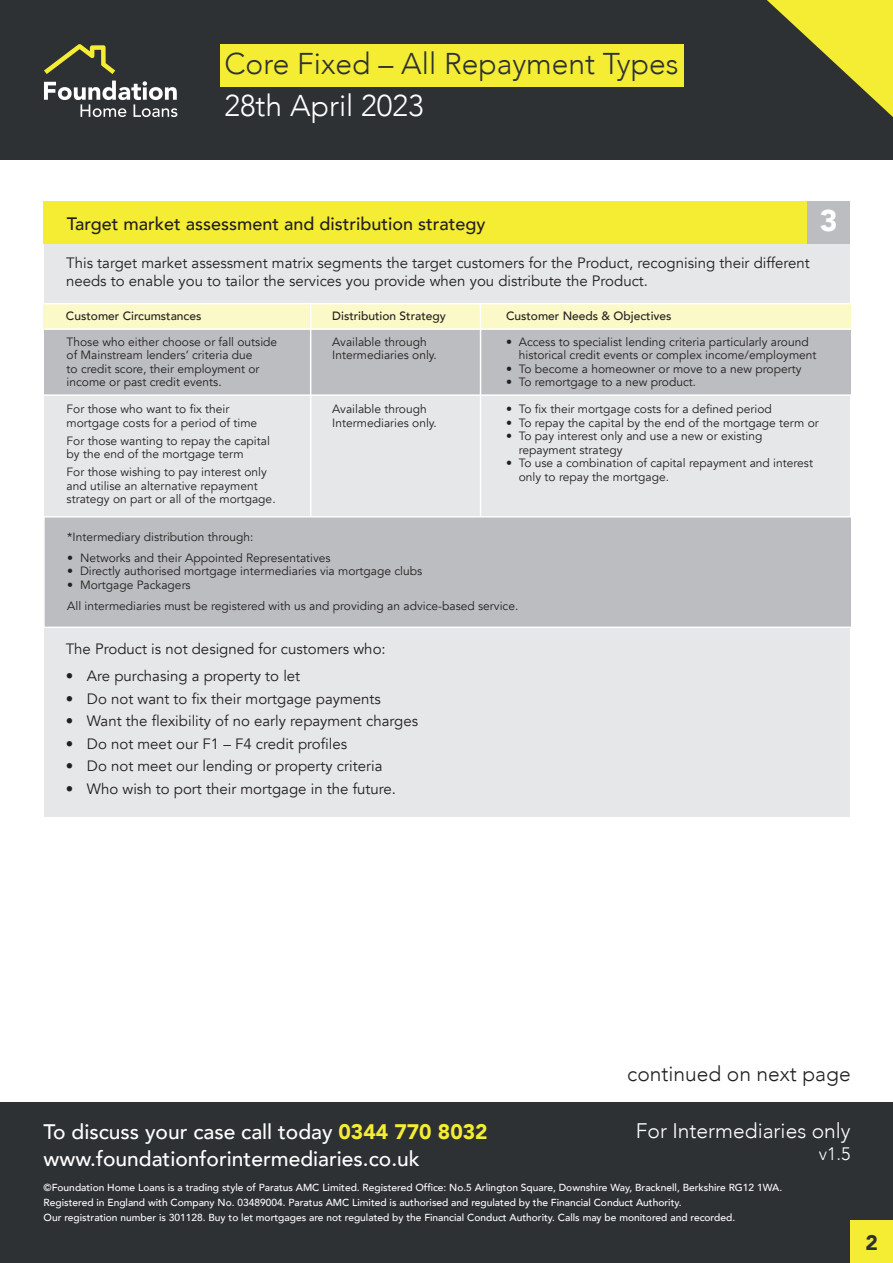
<style>
.page{position:relative;width:893px;height:1263px;background:#fff}
.page>*{position:absolute;margin:0;border:0;box-sizing:border-box;transform-origin:0 0}
.t1{font:300 30px "Avenir";color:#2e3134}
.t2{font:300 30px "Avenir";color:#fff}
.t3{font:900 30px "Avenir";color:#fff}
.t4{font:500 21px "Avenir";color:#fff}
.t5{font:300 21px "Avenir";color:#fff}
.t6{font:300 21px "Avenir";color:#231f20}
.t7{font:900 21px "Avenir";color:#2e3134}
.t8{font:500 18px "Avenir";color:#231f20}
.t9{font:300 18px "Avenir";color:#fff}
.t10{font:15px/18px "Avenir";color:#231f20}
.t11{font:12px/13.5px "Avenir";color:#231f20}
.t12{font:500 12px "Avenir";color:#231f20}
.t13{font:500 10.2px/15px "Avenir";color:#fff}
.s1{font-weight:900;color:#f4ed33}
</style>
<div class="page">
<div style="left:44px;top:201px;width:806px;height:616px;background:#e6e7e9"></div>
<div style="left:44px;top:327px;width:807px;height:68px;background:#bcbdc0"></div>
<div style="left:44px;top:303px;width:807px;height:25px;background:#fbf9c8"></div>
<div style="left:0;top:1102px;width:893px;height:161px;background:#2e3134"></div>
<div style="left:850px;top:1220px;width:43px;height:43px;background:#f4ed33"></div>
<div style="left:43px;top:201px;width:807px;height:43px;background:#f4ed33"></div>
<div style="left:807px;top:201px;width:43px;height:43px;background:#bcbdc0"></div>
<hr style="left:310px;top:303px;width:1px;height:213px;background:#fff">
<hr style="left:43px;top:303px;width:819px;height:1px;background:#fff">
<hr style="left:44px;top:328px;width:819px;height:2px;background:#fff">
<hr style="left:43px;top:394px;width:819px;height:2px;background:#fff">
<hr style="left:480px;top:304px;width:1px;height:212px;background:#fff">
<div style="left:0;top:0;width:893px;height:160px;background:#2e3134"></div>
<svg style="left:44px;top:81px;width:133px;height:36px"></svg>
<svg style="left:44px;top:44px;width:71px;height:30px"></svg>
<div style="left:220px;top:44px;width:463px;height:43px;background:#f4ed33"></div>
<svg style="left:767px;top:0;width:126px;height:117px"></svg>
<div style="left:46px;top:517px;width:805px;height:110px;background:#bcbdc0"></div>
<hr style="left:43px;top:627px;width:818px;height:1px;background:#fff">
<hr style="left:41px;top:516px;width:823px;height:1px;background:#fff">
<p class="t1" style="left:224px;top:45px;width:456px">Core Fixed – All Repayment Types</p>
<p class="t2" style="left:224px;top:87px;width:201px">28th April 2023</p>
<p class="t8" style="left:67px;top:208px;width:420px">Target market assessment and distribution strategy</p>
<p class="t10" style="left:66px;top:254px;width:745px">This target market assessment matrix segments the target customers for the Product, recognising their different needs to enable you to tailor the services you provide when you distribute the Product.</p>
<p class="t12" style="left:66px;top:305px;width:137px">Customer Circumstances</p>
<p class="t12" style="left:332px;top:305px;width:115px">Distribution Strategy</p>
<p class="t12" style="left:506px;top:305px;width:167px">Customer Needs &amp; Objectives</p>
<p class="t3" style="left:820px;top:195px;width:19px">3</p>
<p class="t11" style="left:67px;top:335px;width:212px">Those who either choose or fall outside of Mainstream lenders’ criteria due<br>to credit score, their employment or income or past credit events.</p>
<p class="t11" style="left:67px;top:402px;width:192px">For those who want to fix their mortgage costs for a period of time</p>
<p class="t11" style="left:67px;top:434px;width:205px">For those wanting to repay the capital by the end of the mortgage term</p>
<p class="t11" style="left:67px;top:465px;width:211px">For those wishing to pay interest only and utilise an alternative repayment strategy on part or all of the mortgage.</p>
<p class="t11" style="left:332px;top:335px;width:96px">Available through</p>
<p class="t11" style="left:332px;top:348px;width:106px">Intermediaries only.</p>
<p class="t11" style="left:332px;top:402px;width:96px">Available through</p>
<p class="t11" style="left:332px;top:416px;width:106px">Intermediaries only.</p>
<p class="t11" style="left:519px;top:335px;width:299px;text-indent:-13px">• Access to specialist lending criteria particularly around historical credit events or complex income/employment</p>
<p class="t11" style="left:506px;top:362px;width:297px">• To become a homeowner or move to a new property</p>
<p class="t11" style="left:506px;top:375px;width:192px">• To remortgage to a new product.</p>
<p class="t11" style="left:506px;top:402px;width:267px">• To fix their mortgage costs for a defined period</p>
<p class="t11" style="left:506px;top:416px;width:314px">• To repay the capital by the end of the mortgage term or</p>
<p class="t11" style="left:506px;top:429px;width:258px">• To pay interest only and use a new or existing</p>
<p class="t11" style="left:519px;top:443px;width:105px">repayment strategy</p>
<p class="t11" style="left:506px;top:456px;width:308px">• To use a combination of capital repayment and interest</p>
<p class="t11" style="left:519px;top:470px;width:152px">only to repay the mortgage.</p>
<p class="t11" style="left:67px;top:530px;width:188px">*Intermediary distribution through:</p>
<p class="t11" style="left:67px;top:551px;width:265px">• Networks and their Appointed Representatives</p>
<p class="t11" style="left:67px;top:564px;width:356px">• Directly authorised mortgage intermediaries via mortgage clubs</p>
<p class="t11" style="left:67px;top:578px;width:125px">• Mortgage Packagers</p>
<p class="t11" style="left:67px;top:599px;width:453px">All intermediaries must be registered with us and providing an advice-based service.</p>
<p class="t10" style="left:66px;top:640px;width:321px">The Product is not designed for customers who:</p>
<p class="t10" style="left:66px;top:667px;width:236px">• Are purchasing a property to let</p>
<p class="t10" style="left:66px;top:690px;width:317px">• Do not want to fix their mortgage payments</p>
<p class="t10" style="left:66px;top:712px;width:354px">• Want the flexibility of no early repayment charges</p>
<p class="t10" style="left:66px;top:735px;width:283px">• Do not meet our F1 – F4 credit profiles</p>
<p class="t10" style="left:66px;top:757px;width:318px">• Do not meet our lending or property criteria</p>
<p class="t10" style="left:66px;top:780px;width:332px">• Who wish to port their mortgage in the future.</p>
<p class="t6" style="left:627px;top:1061px;width:225px">continued on next page</p>
<p class="t5" style="left:636px;top:1118px;width:216px">For Intermediaries only</p>
<p class="t9" style="left:819px;top:1143px;width:33px">v1.5</p>
<p class="t4" style="left:44px;top:1113px;width:446px">To discuss your case call today <span class="s1">0344 770 8032</span></p>
<p class="t4" style="left:44px;top:1140px;width:378px">www.foundationforintermediaries.co.uk</p>
<p class="t13" style="left:44px;top:1179px;width:740px">©Foundation Home Loans is a trading style of Paratus AMC Limited. Registered Office: No.5 Arlington Square, Downshire Way, Bracknell, Berkshire RG12 1WA.<br>Registered in England with Company No. 03489004. Paratus AMC Limited is authorised and regulated by the Financial Conduct Authority.</p>
<p class="t13" style="left:44px;top:1209px;width:693px">Our registration number is 301128. Buy to let mortgages are not regulated by the Financial Conduct Authority. Calls may be monitored and recorded.</p>
<p class="t7" style="left:865px;top:1224px;width:14px">2</p>
</div>
